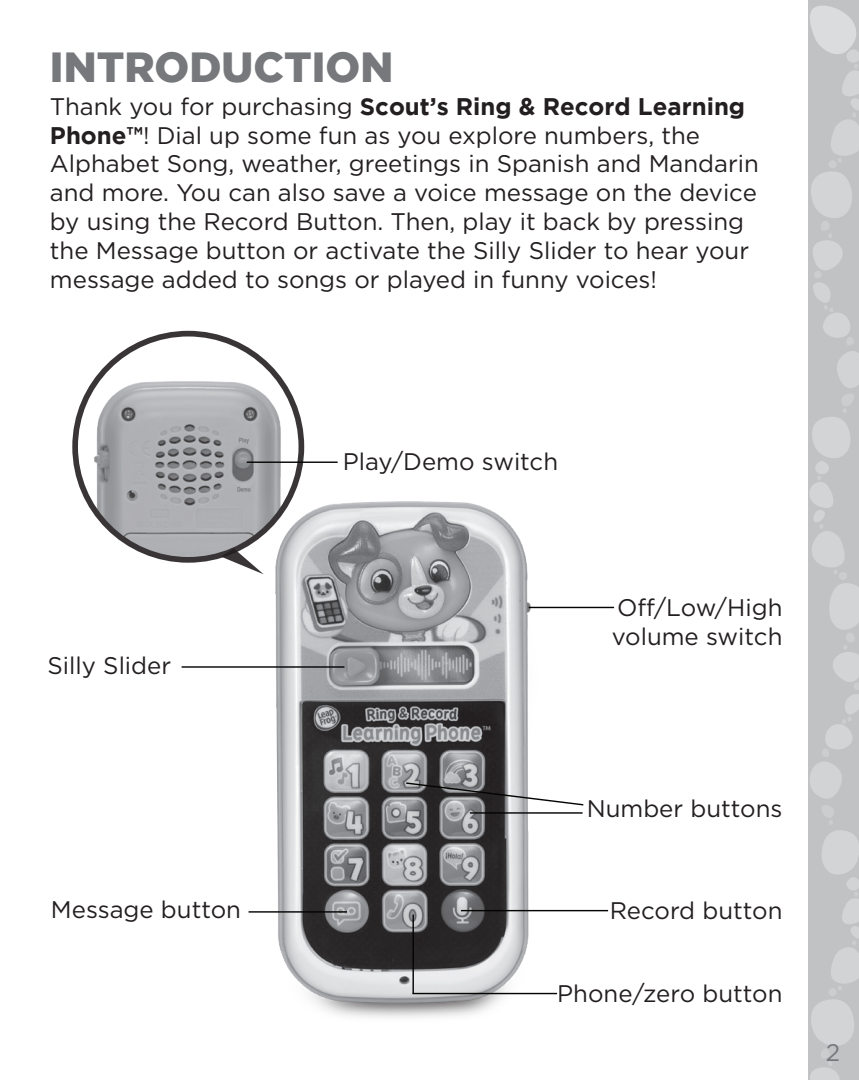
<style>
.page{position:relative;width:859px;height:1080px;background:#fff}
.page>*{position:absolute;margin:0;border:0;box-sizing:border-box;transform-origin:0 0}
.t1{font:900 42px "Gotham";color:#76787b}
.t2{font:24px/28.8px "Gotham";color:#231f20}
.t3{font:24px/28.8px "Gotham HTF";color:#231f20}
.t4{font:24px "Gotham";color:#76787b}
.s1{font-weight:700}
</style>
<div class="page">
<svg style="left:808px;top:0;width:51px;height:1080px"></svg>
<img style="left:263px;top:501px;width:286px;height:517px">
<hr style="left:182px;top:666px;width:162px;height:2px;background:#040503">
<hr style="left:470px;top:812px;width:113px;height:2px;background:#040503">
<hr style="left:529px;top:607px;width:85px;height:1px;background:#040503">
<svg style="left:405px;top:781px;width:179px;height:25px"></svg>
<hr style="left:249px;top:911px;width:98px;height:2px;background:#040503">
<hr style="left:461px;top:910px;width:147px;height:1px;background:#040503">
<hr style="left:412px;top:993px;width:145px;height:1px;background:#040503">
<hr style="left:412px;top:915px;width:2px;height:79px;background:#040503">
<img style="left:75px;top:351px;width:226px;height:209px">
<div style="left:72px;top:331px;width:232px;height:232px;border:6px solid #231f20;border-radius:50%"></div>
<svg style="left:221px;top:549px;width:43px;height:25px"></svg>
<hr style="left:247px;top:462px;width:91px;height:1px;background:#040503">
<h1 class="t1" style="left:50px;top:43px;width:345px">INTRODUCTION</h1>
<p class="t2" style="left:50px;top:91px;width:710px">Thank you for purchasing <span class="s1">Scout’s Ring &amp; Record Learning Phone™</span>! Dial up some fun as you explore numbers, the Alphabet Song, weather, greetings in Spanish and Mandarin and more. You can also save a voice message on the device by using the Record Button. Then, play it back by pressing the Message button or activate the Silly Slider to hear your message added to songs or played in funny voices!</p>
<p class="t3" style="left:343px;top:446px;width:217px">Play/Demo switch</p>
<p class="t3" style="left:48px;top:651px;width:125px">Silly Slider</p>
<p class="t3" style="left:612px;top:593px;width:172px">Off/Low/High volume switch</p>
<p class="t3" style="left:587px;top:794px;width:197px">Number buttons</p>
<p class="t3" style="left:51px;top:894px;width:191px">Message button</p>
<p class="t3" style="left:610px;top:896px;width:174px">Record button</p>
<p class="t3" style="left:557px;top:979px;width:227px">Phone/zero button</p>
<p class="t4" style="left:826px;top:1039px;width:16px">2</p>
</div>
